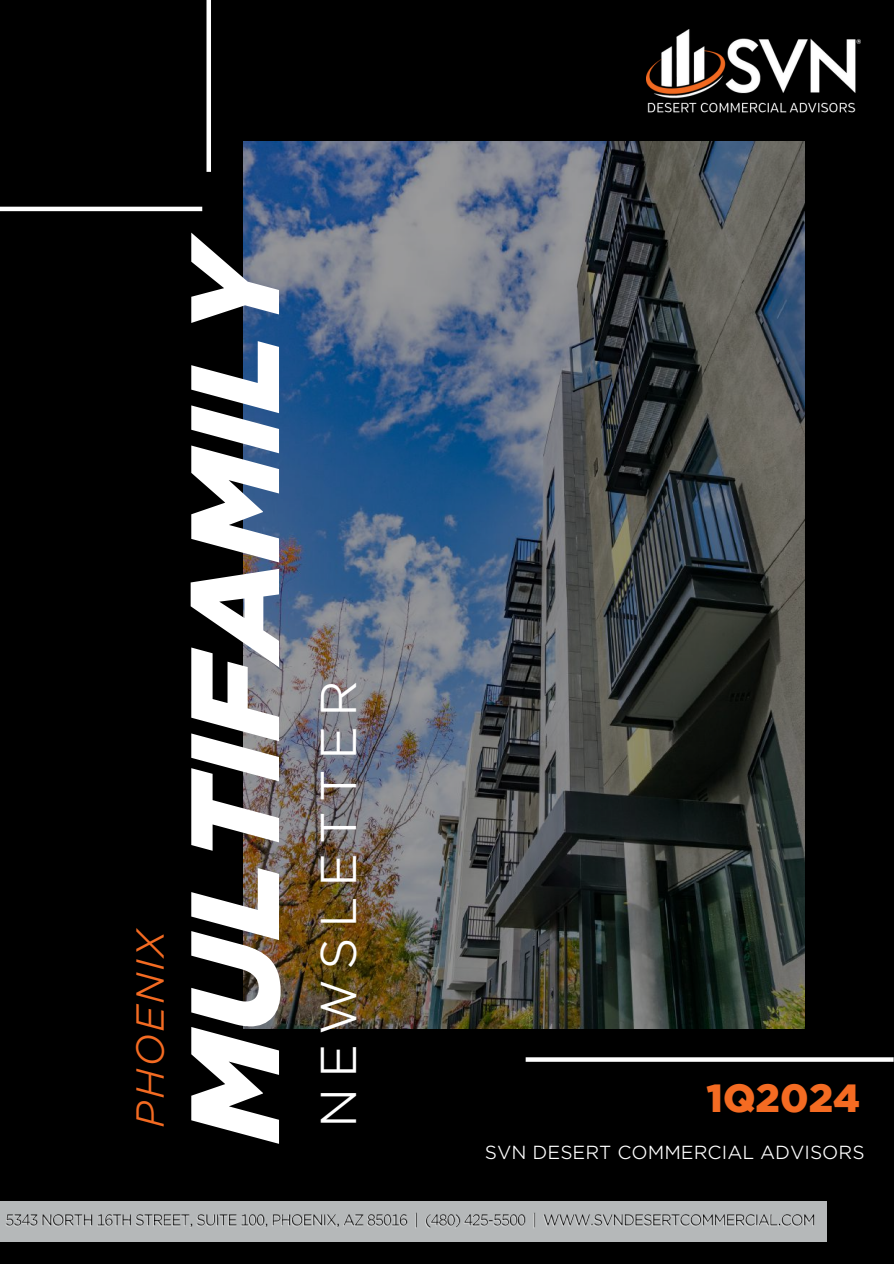
<style>
.page{position:relative;width:894px;height:1264px;background:#fff}
.page>*{position:absolute;margin:0;border:0;box-sizing:border-box;transform-origin:0 0}
.t1{font:italic 900 125.25px "Gotham";color:#fff}
.t2{font:48.3px "Gotham Office";letter-spacing:.19em;color:#fff}
.t3{font:900 39.15px "Gotham";color:#f46b22}
.t4{font:italic 37.5px "Gotham Office";color:#f46b22}
.t5{font:18.15px "Gotham Office";color:#fff}
</style>
<div class="page">
<div style="left:0;top:0;width:893px;height:1263px;background:#000"></div>
<hr style="left:0;top:207px;width:202px;height:4px;background:#fff">
<svg style="left:525px;top:1057px;width:368px;height:4px"></svg>
<div style="left:206px;top:0;width:5px;height:172px;background:#fff"></div>
<img style="left:243px;top:141px;width:561px;height:887px">
<img style="left:646px;top:29px;width:213px;height:84px">
<div style="left:0;top:1201px;width:826px;height:41px;background:#b5b8b9"></div>
<img style="left:5px;top:1212px;width:810px;height:17px">
<h3 class="t4" style="left:128px;top:1127px;width:202px;rotate:-90deg">PHOENIX</h3>
<h1 class="t1" style="left:162px;top:1142px;width:911px;rotate:-90deg">MULTIFAMILY</h1>
<h2 class="t2" style="left:309px;top:1127px;width:449px;rotate:-90deg">NEWSLETTER</h2>
<h3 class="t3" style="left:706px;top:1083px;width:155px">1Q2024</h3>
<p class="t5" style="left:485px;top:1141px;width:381px">SVN DESERT COMMERCIAL ADVISORS</p>
</div>
